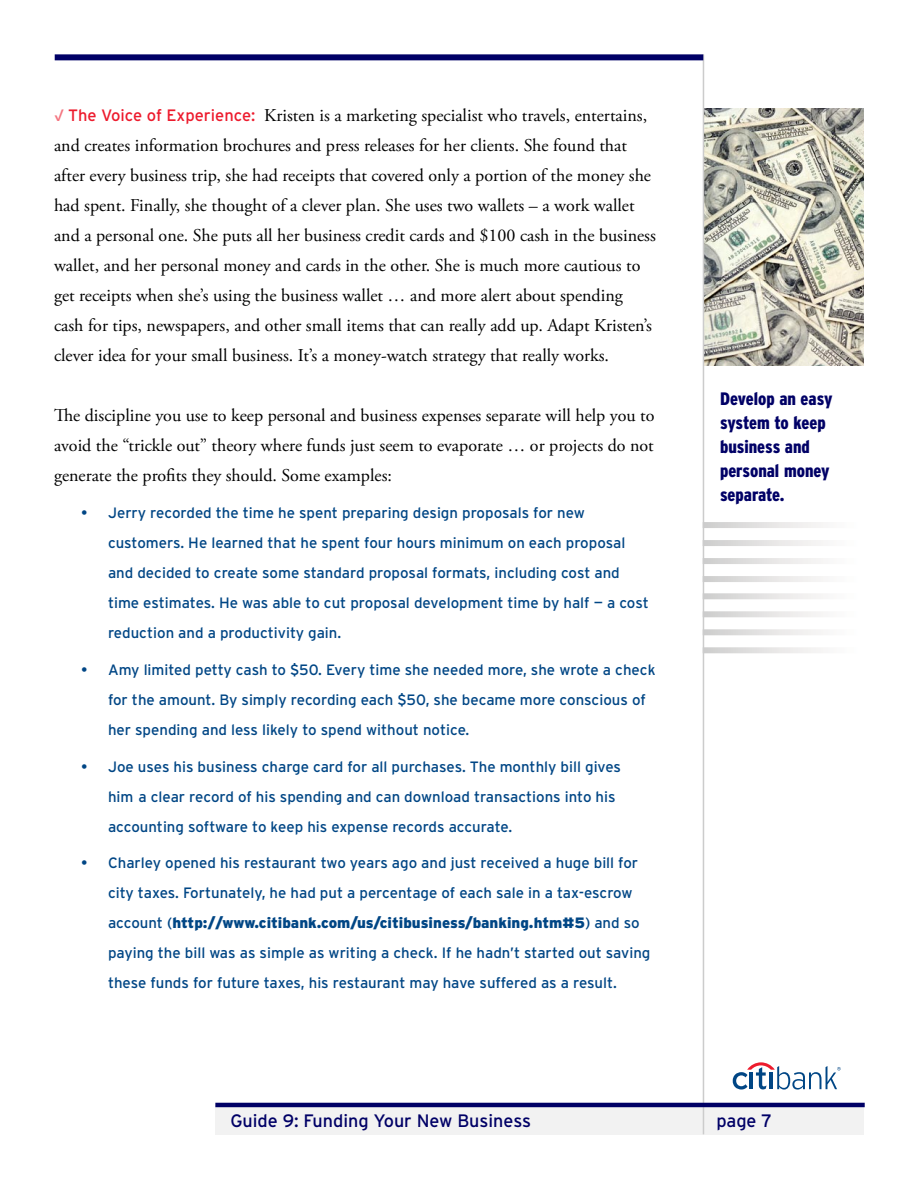
<style>
.page{position:relative;width:918px;height:1188px;background:#fff}
.page>*{position:absolute;margin:0;border:0;box-sizing:border-box;transform-origin:0 0}
.t1{font:18px/30px "Adobe Garamond Pro";color:#000}
.t2{font:900 condensed 18px/24px "Interstate";color:#006}
.t3{font:18px "Interstate";color:#006}
.t4{font:15px/30px "Interstate";color:#004685}
.s1{font-family:"Interstate";font-size:16.5px;color:#f47681}
.s2{font-family:"Interstate";font-size:16.5px;color:#ed1b2d}
.s3{font-weight:900}
</style>
<div class="page">
<img style="left:704px;top:108px;width:160px;height:258px">
<div style="left:215px;top:1106px;width:649px;height:29px;background:#f2f2f2"></div>
<hr style="left:703px;top:54px;width:1px;height:1080px;background:#ccc">
<svg style="left:733px;top:1062px;width:108px;height:28px"></svg>
<hr style="left:215px;top:1103px;width:650px;height:4px;background:#006">
<div style="left:55px;top:54px;width:648px;height:6px;background:#006"></div>
<svg style="left:704px;top:522px;width:119px;height:6px"></svg>
<svg style="left:704px;top:540px;width:119px;height:6px"></svg>
<svg style="left:704px;top:558px;width:119px;height:6px"></svg>
<svg style="left:704px;top:576px;width:119px;height:6px"></svg>
<svg style="left:704px;top:593px;width:119px;height:6px"></svg>
<svg style="left:704px;top:611px;width:119px;height:6px"></svg>
<svg style="left:704px;top:629px;width:119px;height:6px"></svg>
<svg style="left:704px;top:647px;width:119px;height:6px"></svg>
<p class="t1" style="left:54px;top:101px;width:603px"><span class="s1">√</span> <span class="s2">The Voice of Experience:</span> Kristen is a marketing specialist who travels, entertains, and creates information brochures and press releases for her clients. She found that after every business trip, she had receipts that covered only a portion of the money she had spent. Finally, she thought of a clever plan. She uses two wallets – a work wallet and a personal one. She puts all her business credit cards and $100 cash in the business wallet, and her personal money and cards in the other. She is much more cautious to get receipts when she’s using the business wallet … and more alert about spending cash for tips, newspapers, and other small items that can really add up. Adapt Kristen’s clever idea for your small business. It’s a money-watch strategy that really works.</p>
<p class="t1" style="left:54px;top:401px;width:602px;text-align:justify">The discipline you use to keep personal and business expenses separate will help you to avoid the “trickle out” theory where funds just seem to evaporate … or projects do not generate the profits they should. Some examples:</p>
<p class="t4" style="left:108px;top:498px;width:542px;text-indent:-27px">• Jerry recorded the time he spent preparing design proposals for new customers. He learned that he spent four hours minimum on each proposal and decided to create some standard proposal formats, including cost and time estimates. He was able to cut proposal development time by half — a cost reduction and a productivity gain.</p>
<p class="t4" style="left:108px;top:654px;width:549px;text-indent:-27px">• Amy limited petty cash to $50. Every time she needed more, she wrote a check for the amount. By simply recording each $50, she became more conscious of her spending and less likely to spend without notice.</p>
<p class="t4" style="left:108px;top:751px;width:515px;text-indent:-27px">• Joe uses his business charge card for all purchases. The monthly bill gives him a clear record of his spending and can download transactions into his accounting software to keep his expense records accurate.</p>
<p class="t4" style="left:108px;top:848px;width:544px;text-indent:-27px">• Charley opened his restaurant two years ago and just received a huge bill for city taxes. Fortunately, he had put a percentage of each sale in a tax-escrow account (<span class="s3">http://www.citibank.com/us/citibusiness/banking.htm#5</span>) and so paying the bill was as simple as writing a check. If he hadn’t started out saving these funds for future taxes, his restaurant may have suffered as a result.</p>
<p class="t2" style="left:720px;top:386px;width:114px">Develop an easy system to keep business and personal money separate.</p>
<p class="t3" style="left:230px;top:1111px;width:302px">Guide 9: Funding Your New Business</p>
<p class="t3" style="left:716px;top:1111px;width:42px">page</p>
</div>
